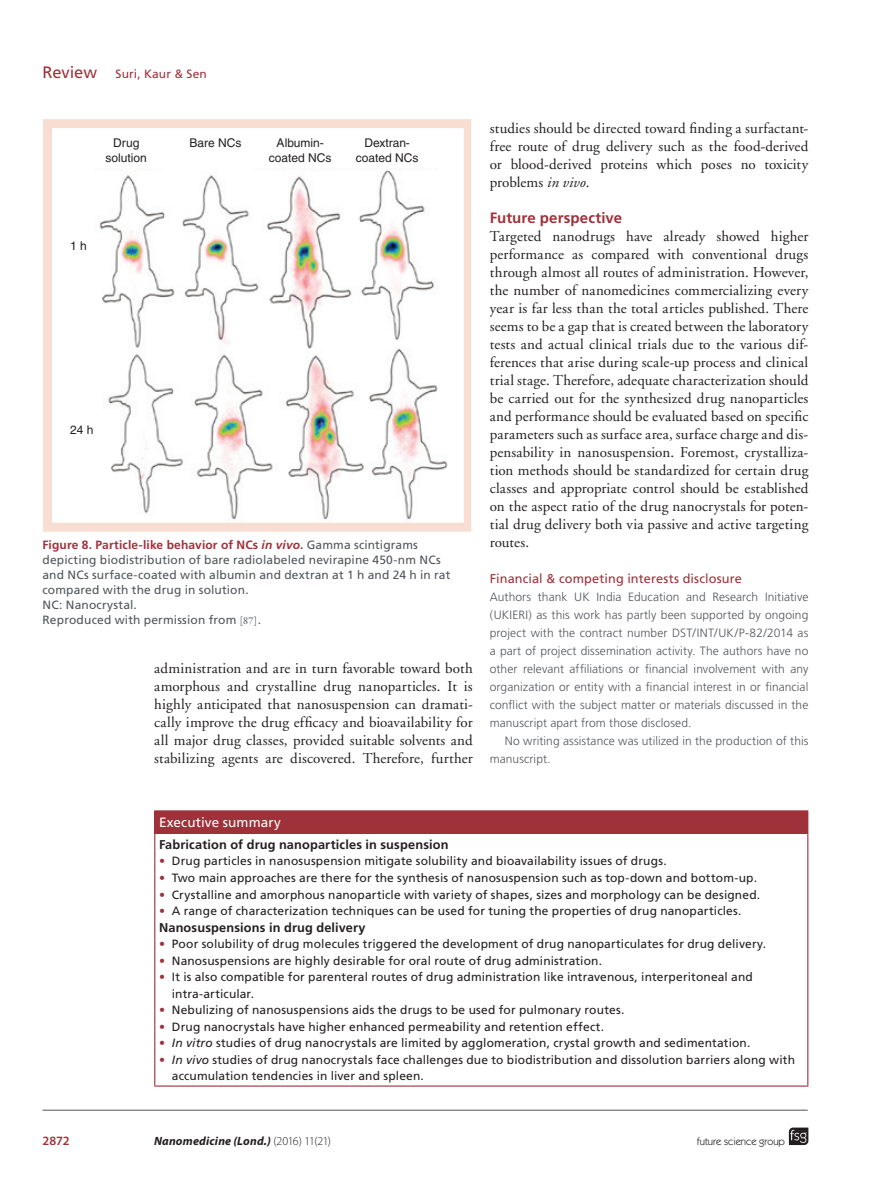
<style>
.page{position:relative;width:885px;height:1191px;background:#fff}
.page>*{position:absolute;margin:0;border:0;box-sizing:border-box;transform-origin:0 0}
.t1{font:15px/18px "Adobe Garamond";letter-spacing:.005em;color:#231f20;text-align:justify}
.t2{font:700 15px "Frutiger 65";letter-spacing:.005em;color:#9f313a}
.t3{font:13.5px "Frutiger";letter-spacing:.005em;color:#fff}
.t4{font:700 12.75px "Frutiger 65";letter-spacing:.01em;color:#231f20}
.t5{font:12.75px "Frutiger";letter-spacing:.01em;color:#9f313a}
.t6{font:600 12.75px "Myriad Pro";color:#9f313a}
.t7{font:12px/16.5px "Frutiger";letter-spacing:.01em;color:#231f20}
.t8{font:300 12px/18px "Frutiger";letter-spacing:.005em;color:#52555a;text-align:justify}
.t9{font:12px/15px "Frutiger";letter-spacing:.01em;color:#52555a}
.t10{font:12px/14.4px "Helvetica";color:#231f20;text-align:center}
.t11{font:700 12px "Frutiger 65";letter-spacing:.01em;color:#9f313a}
.t12{font:italic 700 12px "Myriad Pro";letter-spacing:.015em;color:#231f20}
.t13{font:12px "Frutiger";letter-spacing:.01em;color:#9f313a}
.t14{font:10.5px "Itc Kabel";color:#231f20}
.s1{font-size:16.5px}
.s2{font-family:"Frutiger 66";font-style:italic}
.s3{font-family:"Frutiger";font-weight:400;color:#52555a}
.s4{font-family:"Garamond Premr Pro";font-size:10.5px}
.s5{font-style:italic}
.s6{color:#9f313a}
.s7{font-weight:300;font-style:normal}
</style>
<div class="page">
<svg style="left:43px;top:119px;width:428px;height:413px"></svg>
<svg style="left:788px;top:1127px;width:20px;height:18px"></svg>
<hr style="left:43px;top:1109px;width:764px;height:1px;background:#52555a">
<div style="left:155px;top:811px;width:652px;height:22px;background:#9f313a"></div>
<hr style="left:154px;top:810px;width:654px;height:1px;background:#9f313a">
<svg style="left:154px;top:811px;width:1px;height:22px"></svg>
<svg style="left:807px;top:811px;width:1px;height:22px"></svg>
<hr style="left:154px;top:833px;width:654px;height:1px;background:#9f313a">
<hr style="left:154px;top:1085px;width:654px;height:1px;background:#9f313a">
<hr style="left:154px;top:834px;width:1px;height:251px;background:#9f313a">
<hr style="left:807px;top:834px;width:1px;height:251px;background:#9f313a">
<p class="t13" style="left:43px;top:67px;width:166px"><span class="s1">Review</span> Suri, Kaur &amp; Sen</p>
<p class="t10" style="left:106px;top:136px;width:43px">Drug solution</p>
<p class="t10" style="left:189px;top:136px;width:54px">Bare NCs</p>
<p class="t10" style="left:269px;top:136px;width:64px">Albumin&shy;coated NCs</p>
<p class="t10" style="left:356px;top:136px;width:64px">Dextran&shy;coated NCs</p>
<p class="t10" style="left:70px;top:239px;width:18px">1 h</p>
<p class="t10" style="left:70px;top:422px;width:25px">24 h</p>
<p class="t11" style="left:42px;top:537px;width:377px">Figure 8. Particle-like behavior of NCs <span class="s2">in vivo</span>. <span class="s3">Gamma scintigrams</span></p>
<p class="t9" style="left:42px;top:552px;width:409px">depicting biodistribution of bare radiolabeled nevirapine 450-nm NCs and NCs surface-coated with albumin and dextran at 1 h and 24 h in rat compared with the drug in solution.<br>NC: Nanocrystal.<br>Reproduced with permission from <span class="s4">[87]</span>.</p>
<p class="t1" style="left:154px;top:659px;width:320px">administration and are in turn favorable toward both amorphous and crystalline drug nanoparticles. It is highly anticipated that nanosuspension can dramati&shy;cally improve the drug efficacy and bioavailability for all major drug classes, provided suitable solvents and stabilizing agents are discovered. Therefore, further</p>
<p class="t1" style="left:490px;top:119px;width:320px">studies should be directed toward finding a surfactant&shy;free route of drug delivery such as the food-derived or blood-derived proteins which poses no toxicity problems <span class="s5">in vivo</span>.</p>
<p class="t2" style="left:490px;top:208px;width:134px">Future perspective</p>
<p class="t1" style="left:490px;top:227px;width:320px">Targeted nanodrugs have already showed higher performance as compared with conventional drugs through almost all routes of administration. However, the number of nanomedicines commercializing every year is far less than the total articles published. There seems to be a gap that is created between the laboratory tests and actual clinical trials due to the various dif&shy;ferences that arise during scale-up process and clinical trial stage. Therefore, adequate characterization should be carried out for the synthesized drug nanoparticles and performance should be evaluated based on specific parameters such as surface area, surface charge and dis&shy;pensability in nanosuspension. Foremost, crystalliza&shy;tion methods should be standardized for certain drug classes and appropriate control should be established on the aspect ratio of the drug nanocrystals for poten&shy;tial drug delivery both via passive and active targeting routes.</p>
<p class="t5" style="left:490px;top:571px;width:253px">Financial &amp; competing interests disclosure</p>
<p class="t8" style="left:489px;top:588px;width:320px">Authors thank UK India Education and Research Initiative (UKIERI) as this work has partly been supported by ongoing project with the contract number DST/INT/UK/P-82/2014 as a part of project dissemination activity. The authors have no other relevant affiliations or financial involvement with any organization or entity with a financial interest in or financial conflict with the subject matter or materials discussed in the manuscript apart from those disclosed.</p>
<p class="t8" style="left:490px;top:732px;width:320px;text-indent:15px">No writing assistance was utilized in the production of this manuscript.</p>
<p class="t3" style="left:159px;top:814px;width:123px">Executive summary</p>
<p class="t4" style="left:159px;top:837px;width:291px">Fabrication of drug nanoparticles in suspension</p>
<p class="t7" style="left:159px;top:853px;width:509px"><span class="s6">•</span> Drug particles in nanosuspension mitigate solubility and bioavailability issues of drugs.</p>
<p class="t7" style="left:159px;top:869px;width:599px"><span class="s6">•</span> Two main approaches are there for the synthesis of nanosuspension such as top-down and bottom-up.</p>
<p class="t7" style="left:159px;top:886px;width:602px"><span class="s6">•</span> Crystalline and amorphous nanoparticle with variety of shapes, sizes and morphology can be designed.</p>
<p class="t7" style="left:159px;top:902px;width:584px"><span class="s6">•</span> A range of characterization techniques can be used for tuning the properties of drug nanoparticles.</p>
<p class="t4" style="left:159px;top:919px;width:208px">Nanosuspensions in drug delivery</p>
<p class="t7" style="left:159px;top:935px;width:608px"><span class="s6">•</span> Poor solubility of drug molecules triggered the development of drug nanoparticulates for drug delivery.</p>
<p class="t7" style="left:159px;top:952px;width:444px"><span class="s6">•</span> Nanosuspensions are highly desirable for oral route of drug administration.</p>
<p class="t7" style="left:172px;top:968px;width:582px;text-indent:-13px"><span class="s6">•</span> It is also compatible for parenteral routes of drug administration like intravenous, interperitoneal and intra-articular.</p>
<p class="t7" style="left:159px;top:1001px;width:467px"><span class="s6">•</span> Nebulizing of nanosuspensions aids the drugs to be used for pulmonary routes.</p>
<p class="t7" style="left:159px;top:1018px;width:446px"><span class="s6">•</span> Drug nanocrystals have higher enhanced permeability and retention effect.</p>
<p class="t7" style="left:159px;top:1034px;width:593px"><span class="s6">•</span> <span class="s5">In vitro</span> studies of drug nanocrystals are limited by agglomeration, crystal growth and sedimentation.</p>
<p class="t7" style="left:172px;top:1051px;width:624px;text-indent:-13px"><span class="s6">•</span> <span class="s5">In vivo</span> studies of drug nanocrystals face challenges due to biodistribution and dissolution barriers along with accumulation tendencies in liver and spleen.</p>
<p class="t6" style="left:43px;top:1132px;width:29px">2872</p>
<p class="t12" style="left:154px;top:1132px;width:178px">Nanomedicine (Lond.) <span class="s7">(2016) 11(21)</span></p>
<p class="t14" style="left:696px;top:1135px;width:90px">future science group</p>
</div>
